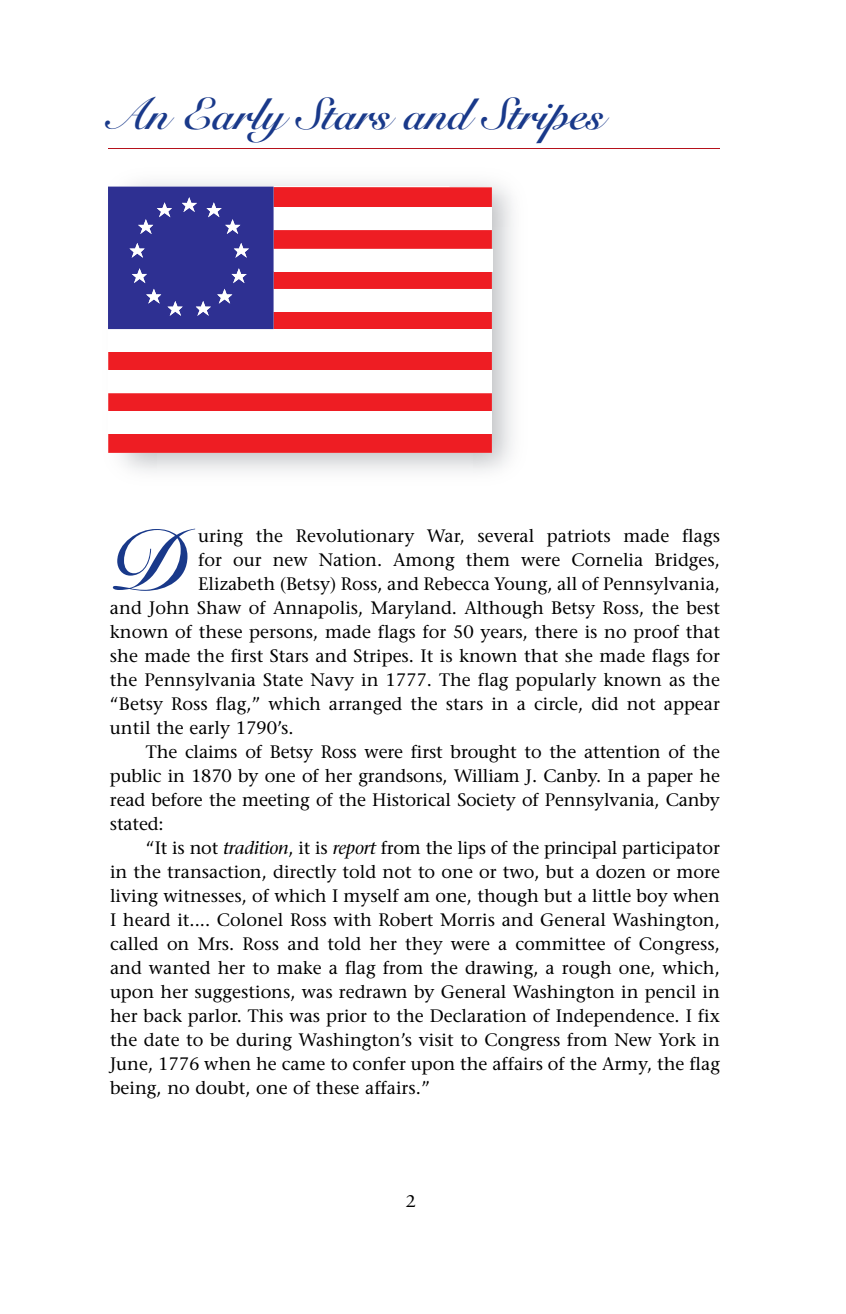
<style>
.page{position:relative;width:846px;height:1314px;background:#fff}
.page>*{position:absolute;margin:0;border:0;box-sizing:border-box;transform-origin:0 0}
.t1{font:84.4px "Snell Roundhand Bold Script";color:#19398a}
.t2{font:44px "Snell Roundhand Bold Script";color:#19398a}
.t3{font:18px "Stone Serif";color:#000}
.t4{font:17px "Sabon LT Std";color:#000;scale:1.1 1}
.s1{font-style:italic}
</style>
<div class="page">
<hr style="left:108px;top:148px;width:612px;height:1px;background:#b5121b">
<svg style="left:108px;top:187px;width:384px;height:266px;background:#ee2329"></svg>
<div style="left:108px;top:329px;width:384px;height:23px;background:#fff"></div>
<div style="left:274px;top:289px;width:218px;height:23px;background:#fff"></div>
<div style="left:274px;top:249px;width:218px;height:22px;background:#fff"></div>
<div style="left:274px;top:208px;width:218px;height:22px;background:#fff"></div>
<div style="left:108px;top:371px;width:384px;height:22px;background:#fff"></div>
<div style="left:108px;top:411px;width:383px;height:23px;background:#fff"></div>
<div style="left:108px;top:187px;width:166px;height:142px;background:#2e3092"></div>
<h2 class="t2" style="left:110px;top:99px;width:496px">An Early Stars and Stripes</h2>
<h1 class="t1" style="left:110px;top:531px;width:81px">D</h1>
<p class="t3" style="left:198px;top:529px;width:523px">uring the Revolutionary War, several patriots made flags</p>
<p class="t3" style="left:198px;top:553px;width:523px">for our new Nation. Among them were Cornelia Bridges,</p>
<p class="t3" style="left:198px;top:577px;width:523px">Elizabeth (Betsy) Ross, and Rebecca Young, all of Pennsylvania,</p>
<p class="t3" style="left:110px;top:601px;width:612px">and John Shaw of Annapolis, Maryland. Although Betsy Ross, the best</p>
<p class="t3" style="left:110px;top:625px;width:612px">known of these persons, made flags for 50 years, there is no proof that</p>
<p class="t3" style="left:110px;top:649px;width:612px">she made the first Stars and Stripes. It is known that she made flags for</p>
<p class="t3" style="left:110px;top:673px;width:612px">the Pennsylvania State Navy in 1777. The flag popularly known as the</p>
<p class="t3" style="left:110px;top:697px;width:611px">“Betsy Ross flag,” which arranged the stars in a circle, did not appear</p>
<p class="t3" style="left:110px;top:721px;width:185px">until the early 1790’s.</p>
<p class="t3" style="left:146px;top:745px;width:576px">The claims of Betsy Ross were first brought to the attention of the</p>
<p class="t3" style="left:110px;top:769px;width:612px">public in 1870 by one of her grandsons, William J. Canby. In a paper he</p>
<p class="t3" style="left:110px;top:793px;width:612px">read before the meeting of the Historical Society of Pennsylvania, Canby</p>
<p class="t3" style="left:110px;top:817px;width:55px">stated:</p>
<p class="t3" style="left:146px;top:841px;width:576px">“It is not <span class="s1">tradition</span>, it is <span class="s1">report</span> from the lips of the principal participator</p>
<p class="t3" style="left:110px;top:865px;width:612px">in the transaction, directly told not to one or two, but a dozen or more</p>
<p class="t3" style="left:110px;top:889px;width:611px">living witnesses, of which I myself am one, though but a little boy when</p>
<p class="t3" style="left:110px;top:913px;width:612px">I heard it.... Colonel Ross with Robert Morris and General Washington,</p>
<p class="t3" style="left:110px;top:937px;width:611px">called on Mrs. Ross and told her they were a committee of Congress,</p>
<p class="t3" style="left:110px;top:961px;width:612px">and wanted her to make a flag from the drawing, a rough one, which,</p>
<p class="t3" style="left:110px;top:985px;width:612px">upon her suggestions, was redrawn by General Washington in pencil in</p>
<p class="t3" style="left:110px;top:1009px;width:612px">her back parlor. This was prior to the Declaration of Independence. I fix</p>
<p class="t3" style="left:110px;top:1033px;width:612px">the date to be during Washington’s visit to Congress from New York in</p>
<p class="t3" style="left:110px;top:1057px;width:612px">June, 1776 when he came to confer upon the affairs of the Army, the flag</p>
<p class="t3" style="left:110px;top:1081px;width:322px">being, no doubt, one of these affairs.”</p>
<p class="t4" style="left:406px;top:1195px;width:11px">2</p>
</div>
